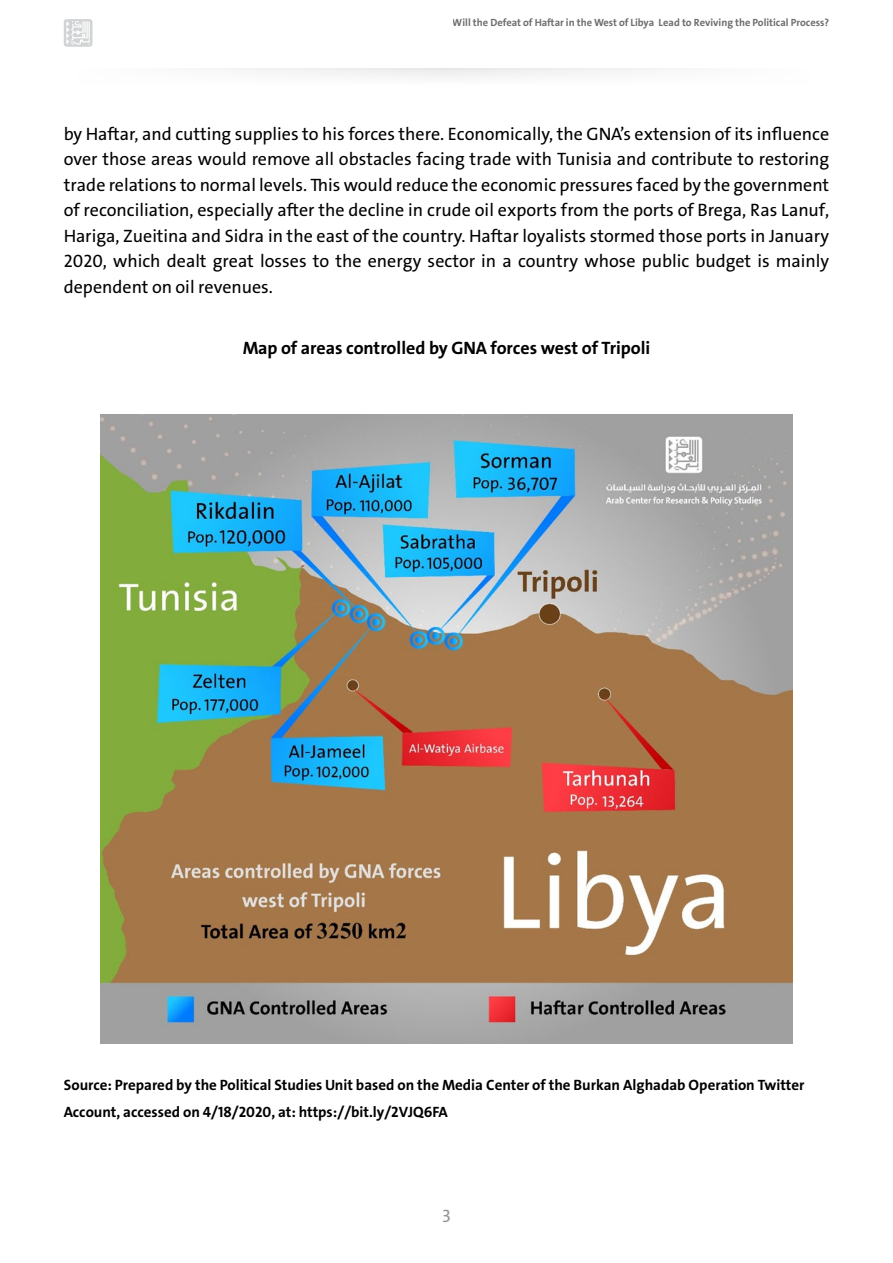
<style>
.page{position:relative;width:893px;height:1263px;background:#fff}
.page>*{position:absolute;margin:0;border:0;box-sizing:border-box;transform-origin:0 0}
.t1{font:18px/25.5px "Bahij The Sans Arabic";color:#000}
.t2{font:700 18px "Bahij The Sans Arabic";letter-spacing:-.005em;color:#000}
.t3{font:18px "Bahij The Sans Arabic";color:#939598}
.t4{font:700 15px/27px "Bahij The Sans Arabic";color:#000}
.t5{font:700 10.5px "Bahij The Sans Arabic";color:#6d6e71}
</style>
<div class="page">
<div style="left:64px;top:69px;width:765px;height:16px;background:#fafafa"></div>
<svg style="left:64px;top:19px;width:28px;height:28px"></svg>
<img style="left:101px;top:415px;width:691px;height:628px">
<p class="t5" style="left:453px;top:16px;width:128px">Will the Defeat of Haftar intheW</p>
<p class="t5" style="left:609px;top:16px;width:9px">estof</p>
<p class="t5" style="left:635px;top:16px;width:49px">Libya Le adto</p>
<p class="t5" style="left:700px;top:16px;width:38px">Reviv ingthe</p>
<p class="t5" style="left:758px;top:16px;width:5px">Polit</p>
<p class="t5" style="left:776px;top:16px;width:9px">ical</p>
<p class="t5" style="left:796px;top:16px;width:6px">Proc</p>
<p class="t5" style="left:816px;top:16px;width:15px">es?</p>
<p class="t1" style="left:64px;top:121px;width:767px">by Haftar, and cutting supplies to his forces there. Economically, the GNA’s extension of its influence over those areas would remove all obstacles facing trade with Tun isia and contribute to restoring trade relations to normal levels. This would reduce the economic pressures faced by the govern ment of reconciliation, especially after the decline in crude oil exports from the ports of Brega, Ras Lanuf, Hariga, Zueitina and Sidra in the east of the country. Haftar loyalists stormed those ports in Jan uary 2020, which dealt great losses to the energy</p>
<p class="t1" style="left:428px;top:249px;width:403px">sector in a country whose public budget is main ly</p>
<p class="t1" style="left:64px;top:274px;width:211px">dependent on oil revenues.</p>
<p class="t2" style="left:243px;top:337px;width:409px">Map of areas controlled by GNA forces west of Tripoli</p>
<p class="t4" style="left:64px;top:1071px;width:742px">Source: Prepared by the Political Studies Unit based on the Media Center of the Burkan Alghadab Operation Twitter<br>Account, accessed on 4/18/2020, at: https://bit.ly/2VJQ6FA</p>
<p class="t3" style="left:442px;top:1201px;width:10px">3</p>
</div>
